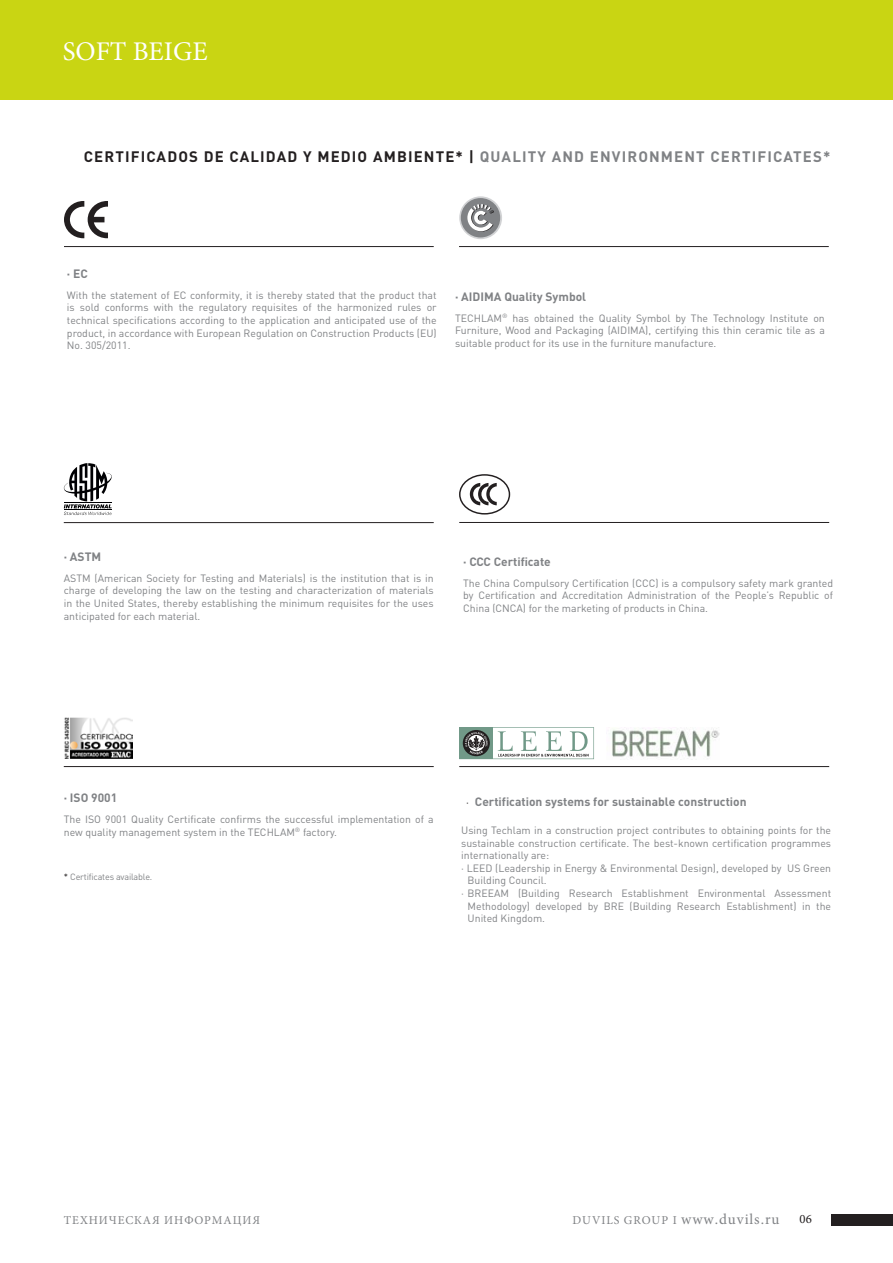
<style>
.page{position:relative;width:893px;height:1263px;background:#fff}
.page>*{position:absolute;margin:0;border:0;box-sizing:border-box;transform-origin:0 0}
.t1{font:27px "Minion Pro";color:#fff}
.t2{font:700 15px "DIN";letter-spacing:.075em;color:#231f20}
.t3{font:15px "Minion Pro";letter-spacing:.06em;color:#808285}
.t4{font:12.75px "Minion Pro";color:#231f20}
.t5{font:700 12px "DIN";color:#808285}
.t6{font:12px "Minion Pro";letter-spacing:.075em;color:#808285}
.t7{font:10.5px/12.6px "DIN";color:#808285;text-align:justify}
.t8{font:9px "DIN";letter-spacing:-.02em;color:#808285}
.s1{color:#808285}
.s2{color:#231f20}
.s3{font-weight:400;font-size:10.5px;color:#231f20}
.s4{font-size:12px}
</style>
<div class="page">
<div style="left:0;top:0;width:893px;height:100px;background:#c9d513"></div>
<div style="left:831px;top:1215px;width:62px;height:11px;background:#231f20"></div>
<hr style="left:64px;top:246px;width:370px;height:1px;background:#231f20">
<svg style="left:64px;top:201px;width:44px;height:37px"></svg>
<hr style="left:64px;top:522px;width:370px;height:1px;background:#231f20">
<svg style="left:64px;top:463px;width:48px;height:52px"></svg>
<hr style="left:64px;top:766px;width:370px;height:1px;background:#231f20">
<img style="left:64px;top:717px;width:69px;height:42px">
<hr style="left:459px;top:246px;width:370px;height:1px;background:#231f20">
<svg style="left:459px;top:196px;width:43px;height:43px"></svg>
<div style="left:461px;top:198px;width:39px;height:39px;background:#808285;border-radius:50%"></div>
<svg style="left:467px;top:204px;width:27px;height:28px"></svg>
<hr style="left:459px;top:522px;width:370px;height:1px;background:#231f20">
<svg style="left:459px;top:474px;width:51px;height:40px"></svg>
<hr style="left:459px;top:766px;width:370px;height:1px;background:#231f20">
<svg style="left:459px;top:727px;width:135px;height:32px"></svg>
<img style="left:612px;top:727px;width:107px;height:30px">
<h1 class="t1" style="left:63px;top:33px;width:147px">SOFT BEIGE</h1>
<h2 class="t2" style="left:84px;top:146px;width:748px">CERTIFICADOS DE CALIDAD Y MEDIO AMBIENTE* | <span class="s1">QUALITY AND ENVIRONMENT CERTIFICATES*</span></h2>
<p class="t5" style="left:67px;top:265px;width:22px">· EC</p>
<p class="t7" style="left:67px;top:289px;width:371px">With the statement of EC conformity, it is thereby stated that the product that is sold conforms with the regulatory requisites of the harmonized rules or technical specifications according to the application and anticipated use of the product, in accordance with European Regulation on Construction Products (EU)<br>No. 305/2011.</p>
<p class="t5" style="left:455px;top:288px;width:133px">· AIDIMA Quality Symbol</p>
<p class="t7" style="left:455px;top:312px;width:371px">TECHLAM<sup>®</sup> has obtained the Quality Symbol by The Technology Institute on Furniture, Wood and Packaging (AIDIMA), certifying this thin ceramic tile as a suitable product for its use in the furniture manufacture.</p>
<p class="t5" style="left:64px;top:548px;width:39px">· ASTM</p>
<p class="t7" style="left:64px;top:572px;width:371px">ASTM (American Society for Testing and Materials) is the institution that is in charge of developing the law on the testing and characterization of materials in the United States, thereby establishing the minimum requisites for the uses anticipated for each material.</p>
<p class="t5" style="left:463px;top:553px;width:89px">· CCC Certificate</p>
<p class="t7" style="left:463px;top:577px;width:371px">The China Compulsory Certification (CCC) is a compulsory safety mark granted by Certification and Accreditation Administration of the People’s Republic of China (CNCA) for the marketing of products in China.</p>
<p class="t5" style="left:64px;top:790px;width:55px">· ISO 9001</p>
<p class="t7" style="left:64px;top:813px;width:371px">The ISO 9001 Quality Certificate confirms the successful implementation of a new quality management system in the TECHLAM<sup>®</sup> factory.</p>
<p class="t8" style="left:64px;top:872px;width:90px"><span class="s2">*</span> Certificates available.</p>
<p class="t5" style="left:466px;top:793px;width:282px"><span class="s3">·</span> Certification systems for sustainable construction</p>
<p class="t7" style="left:461px;top:824px;width:371px">Using Techlam in a construction project contributes to obtaining points for the</p>
<p class="t7" style="left:461px;top:837px;width:371px">sustainable construction certificate. The best-known certification programmes</p>
<p class="t7" style="left:461px;top:849px;width:90px">internationally are:</p>
<p class="t7" style="left:461px;top:862px;width:371px">· LEED (Leadership in Energy &amp; Environmental Design), developed by US Green</p>
<p class="t7" style="left:468px;top:874px;width:81px">Building Council.</p>
<p class="t7" style="left:461px;top:887px;width:371px">· BREEAM (Building Research Establishment Environmental Assessment</p>
<p class="t7" style="left:468px;top:900px;width:365px">Methodology) developed by BRE (Building Research Establishment) in the</p>
<p class="t7" style="left:468px;top:912px;width:79px">United Kingdom.</p>
<h2 class="t3" style="left:573px;top:1209px;width:208px"><span class="s4">DUVILS GROUP I</span> www.duvils.ru</h2>
<p class="t6" style="left:64px;top:1212px;width:198px">ТЕХНИЧЕСКАЯ ИНФОРМАЦИЯ</p>
<p class="t4" style="left:800px;top:1210px;width:14px">06</p>
</div>
